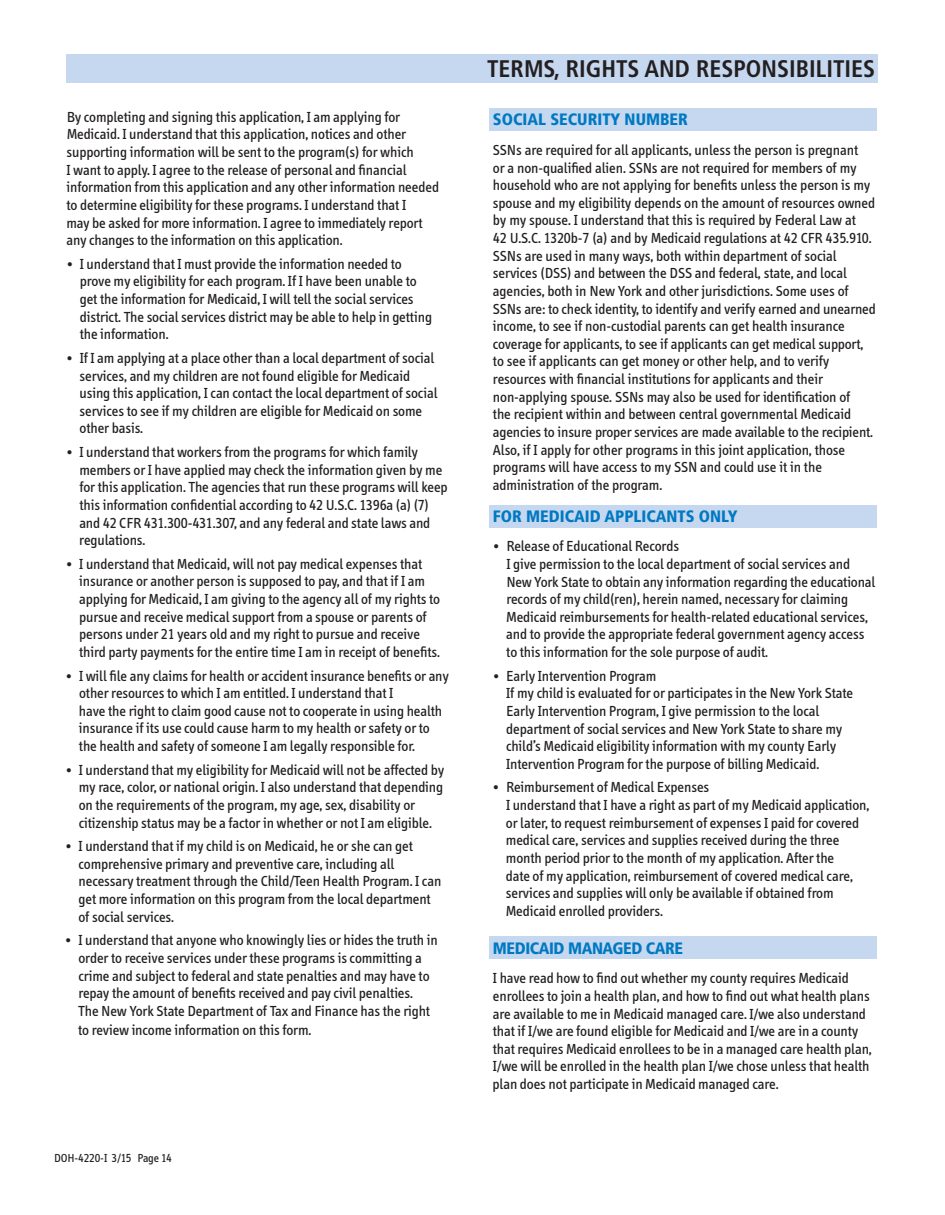
<style>
.page{position:relative;width:945px;height:1215px;background:#fff}
.page>*{position:absolute;margin:0;border:0;box-sizing:border-box;transform-origin:0 0}
.t1{font:700 condensed 24px "Frutiger";color:#231f20}
.t2{font:900 condensed 16.5px "Frutiger";color:#0079c2}
.t3{font:900 condensed 16.5px "Frutiger";letter-spacing:-.025em;color:#0079c2}
.t4{font:15px/17.7px "Info";color:#231f20}
.t5{font:12px "Info";color:#231f20}
</style>
<div class="page">
<div style="left:489px;top:936px;width:388px;height:23px;background:#c6d8ef"></div>
<div style="left:489px;top:505px;width:388px;height:22px;background:#c6d8ef"></div>
<div style="left:489px;top:108px;width:388px;height:22px;background:#c6d8ef"></div>
<div style="left:66px;top:54px;width:812px;height:29px;background:#c6d8ef"></div>
<p class="t4" style="left:66px;top:108px;width:374px">By completing and signing this application, I am applying for Medicaid. I understand that this application, notices and other supporting information will be sent to the program(s) for which<br>I want to apply. I agree to the release of personal and financial information from this application and any other information needed to determine eligibility for these programs. I understand that I<br>may be asked for more information. I agree to immediately report any changes to the information on this application.</p>
<p class="t4" style="left:80px;top:255px;width:354px;text-indent:-13px">• I understand that I must provide the information needed to prove my eligibility for each program. If I have been unable to get the information for Medicaid, I will tell the social services district. The social services district may be able to help in getting the information.</p>
<p class="t4" style="left:80px;top:349px;width:360px;text-indent:-13px">• If I am applying at a place other than a local department of social services, and my children are not found eligible for Medicaid using this application, I can contact the local department of social services to see if my children are eligible for Medicaid on some other basis.</p>
<p class="t4" style="left:79px;top:444px;width:370px;text-indent:-13px">• I understand that workers from the programs for which family members or I have applied may check the information given by me for this application. The agencies that run these programs will keep this information confidential according to 42 U.S.C. 1396a (a) (7) and 42 CFR 431.300-431.307, and any federal and state laws and regulations.</p>
<p class="t4" style="left:79px;top:555px;width:363px;text-indent:-13px">• I understand that Medicaid, will not pay medical expenses that insurance or another person is supposed to pay, and that if I am applying for Medicaid, I am giving to the agency all of my rights to pursue and receive medical support from a spouse or parents of persons under 21 years old and my right to pursue and receive third party payments for the entire time I am in receipt of benefits.</p>
<p class="t4" style="left:79px;top:667px;width:372px;text-indent:-13px">• I will file any claims for health or accident insurance benefits or any other resources to which I am entitled. I understand that I<br>have the right to claim good cause not to cooperate in using health insurance if its use could cause harm to my health or safety or to the health and safety of someone I am legally responsible for.</p>
<p class="t4" style="left:79px;top:761px;width:367px;text-indent:-13px">• I understand that my eligibility for Medicaid will not be affected by my race, color, or national origin. I also understand that depending on the requirements of the program, my age, sex, disability or citizenship status may be a factor in whether or not I am eligible.</p>
<p class="t4" style="left:78px;top:838px;width:364px;text-indent:-13px">• I understand that if my child is on Medicaid, he or she can get comprehensive primary and preventive care, including all necessary treatment through the Child/Teen Health Program. I can get more information on this program from the local department of social services.</p>
<p class="t4" style="left:78px;top:932px;width:361px;text-indent:-13px">• I understand that anyone who knowingly lies or hides the truth in order to receive services under these programs is committing a crime and subject to federal and state penalties and may have to repay the amount of benefits received and pay civil penalties.<br>The New York State Department of Tax and Finance has the right to review income information on this form.</p>
<p class="t5" style="left:54px;top:1151px;width:119px">-DOH-4220-I 3/15 Page 14</p>
<h1 class="t1" style="left:487px;top:55px;width:390px">TERMS, RIGHTS AND RESPONSIBILITIES</h1>
<p class="t2" style="left:493px;top:110px;width:196px">SOCIAL SECURITY NUMBER</p>
<p class="t4" style="left:493px;top:141px;width:384px">SSNs are required for all applicants, unless the person is pregnant<br>or a non-qualified alien. SSNs are not required for members of my household who are not applying for benefits unless the person is my spouse and my eligibility depends on the amount of resources owned by my spouse. I understand that this is required by Federal Law at<br>42 U.S.C. 1320b-7 (a) and by Medicaid regulations at 42 CFR 435.910.<br>SSNs are used in many ways, both within department of social services (DSS) and between the DSS and federal, state, and local agencies, both in New York and other jurisdictions. Some uses of SSNs are: to check identity, to identify and verify earned and unearned income, to see if non-custodial parents can get health insurance coverage for applicants, to see if applicants can get medical support, to see if applicants can get money or other help, and to verify resources with financial institutions for applicants and their non-applying spouse. SSNs may also be used for identification of<br>the recipient within and between central governmental Medicaid agencies to insure proper services are made available to the recipient.<br>Also, if I apply for other programs in this joint application, those programs will have access to my SSN and could use it in the administration of the program.</p>
<p class="t2" style="left:493px;top:506px;width:246px">FOR MEDICAID APPLICANTS ONLY</p>
<p class="t4" style="left:506px;top:538px;width:371px;text-indent:-13px">• Release of Educational Records<br>I give permission to the local department of social services and New York State to obtain any information regarding the educational records of my child(ren), herein named, necessary for claiming Medicaid reimbursements for health-related educational services, and to provide the appropriate federal government agency access to this information for the sole purpose of audit.</p>
<p class="t4" style="left:506px;top:667px;width:349px;text-indent:-13px">• Early Intervention Program<br>If my child is evaluated for or participates in the New York State Early Intervention Program, I give permission to the local department of social services and New York State to share my child’s Medicaid eligibility information with my county Early Intervention Program for the purpose of billing Medicaid.</p>
<p class="t4" style="left:506px;top:779px;width:365px;text-indent:-13px">• Reimbursement of Medical Expenses<br>I understand that I have a right as part of my Medicaid application, or later, to request reimbursement of expenses I paid for covered medical care, services and supplies received during the three month period prior to the month of my application. After the<br>date of my application, reimbursement of covered medical care, services and supplies will only be available if obtained from Medicaid enrolled providers.</p>
<p class="t3" style="left:493px;top:938px;width:192px">MEDICAID MANAGED CARE</p>
<p class="t4" style="left:493px;top:970px;width:381px">I have read how to find out whether my county requires Medicaid enrollees to join a health plan, and how to find out what health plans are available to me in Medicaid managed care. I/we also understand that if I/we are found eligible for Medicaid and I/we are in a county that requires Medicaid enrollees to be in a managed care health plan, I/we will be enrolled in the health plan I/we chose unless that health plan does not participate in Medicaid managed care.</p>
</div>
